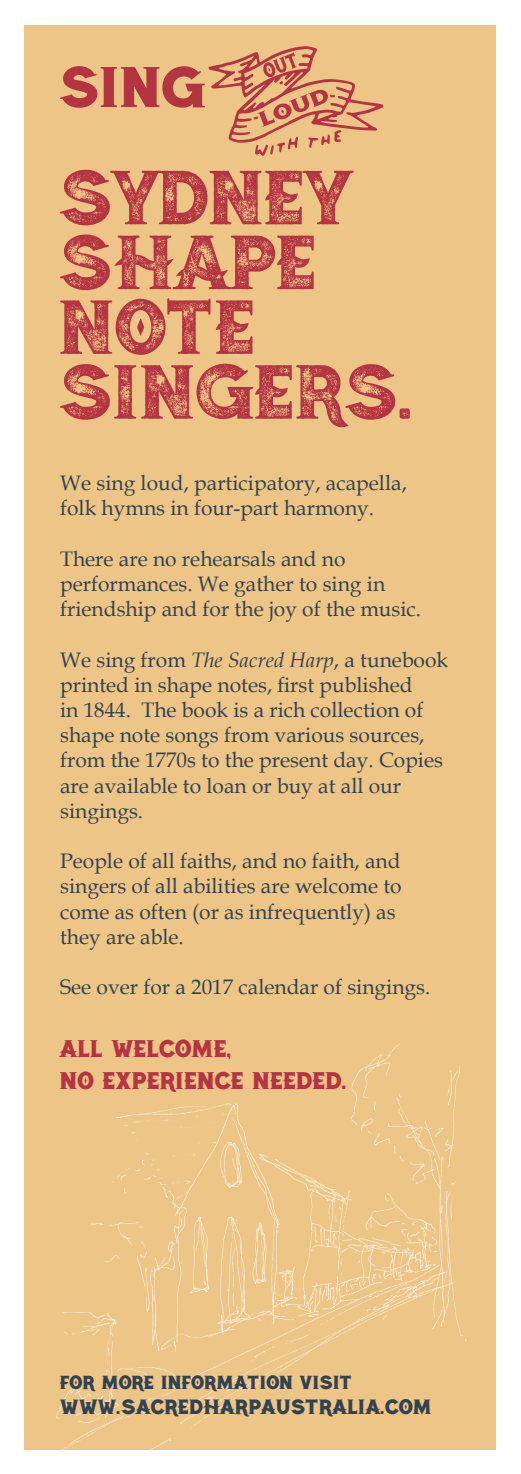
<style>
.page{position:relative;width:521px;height:1474px;background:#fff}
.page>*{position:absolute;margin:0;border:0;box-sizing:border-box;transform-origin:0 0}
.t1{font:77px/64.8px "Highbinder Rough";color:#b53442}
.t2{font:57.75px "Highbinder";color:#b53442}
.t3{font:24.5px/31.5px "Highbinder";color:#b53442}
.t4{font:21px/25.2px "Book Antiqua";color:#334251}
.t5{font:21px "Highbinder";color:#334251}
.t6{font:19.25px "Highbinder";color:#334251}
.s1{font-style:italic}
</style>
<div class="page">
<div style="left:25px;top:25px;width:471px;height:1424px;background:#edc586"></div>
<svg style="left:208px;top:46px;width:175px;height:110px"></svg>
<img style="left:39px;top:1043px;width:438px;height:407px">
<h2 class="t2" style="left:60px;top:49px;width:148px">SING</h2>
<h1 class="t1" style="left:60px;top:165px;width:358px">SYDNEY<br>SHAPE<br>NOTE<br>SINGERS.</h1>
<p class="t4" style="left:60px;top:470px;width:348px">We sing loud, participatory, acapella, folk hymns in four-part harmony.</p>
<p class="t4" style="left:60px;top:545px;width:362px">There are no rehearsals and no performances. We gather to sing in friendship and for the joy of the music.</p>
<p class="t4" style="left:60px;top:646px;width:389px">We sing from <span class="s1">The Sacred Harp</span>, a tunebook printed in shape notes, first published<br>in 1844. The book is a rich collection of shape note songs from various sources, from the 1770s to the present day. Copies are available to loan or buy at all our singings.</p>
<p class="t4" style="left:60px;top:848px;width:343px">People of all faiths, and no faith, and singers of all abilities are welcome to come as often (or as infrequently) as they are able.</p>
<p class="t4" style="left:60px;top:974px;width:372px">See over for a 2017 calendar of singings.</p>
<p class="t3" style="left:60px;top:1032px;width:289px">ALL WELCOME,<br>NO EXPERIENCE NEEDED.</p>
<p class="t6" style="left:60px;top:1369px;width:294px">FOR MORE INFORMATION VISIT</p>
<p class="t5" style="left:60px;top:1393px;width:373px">WWW.SACREDHARPAUSTRALIA.COM</p>
</div>
